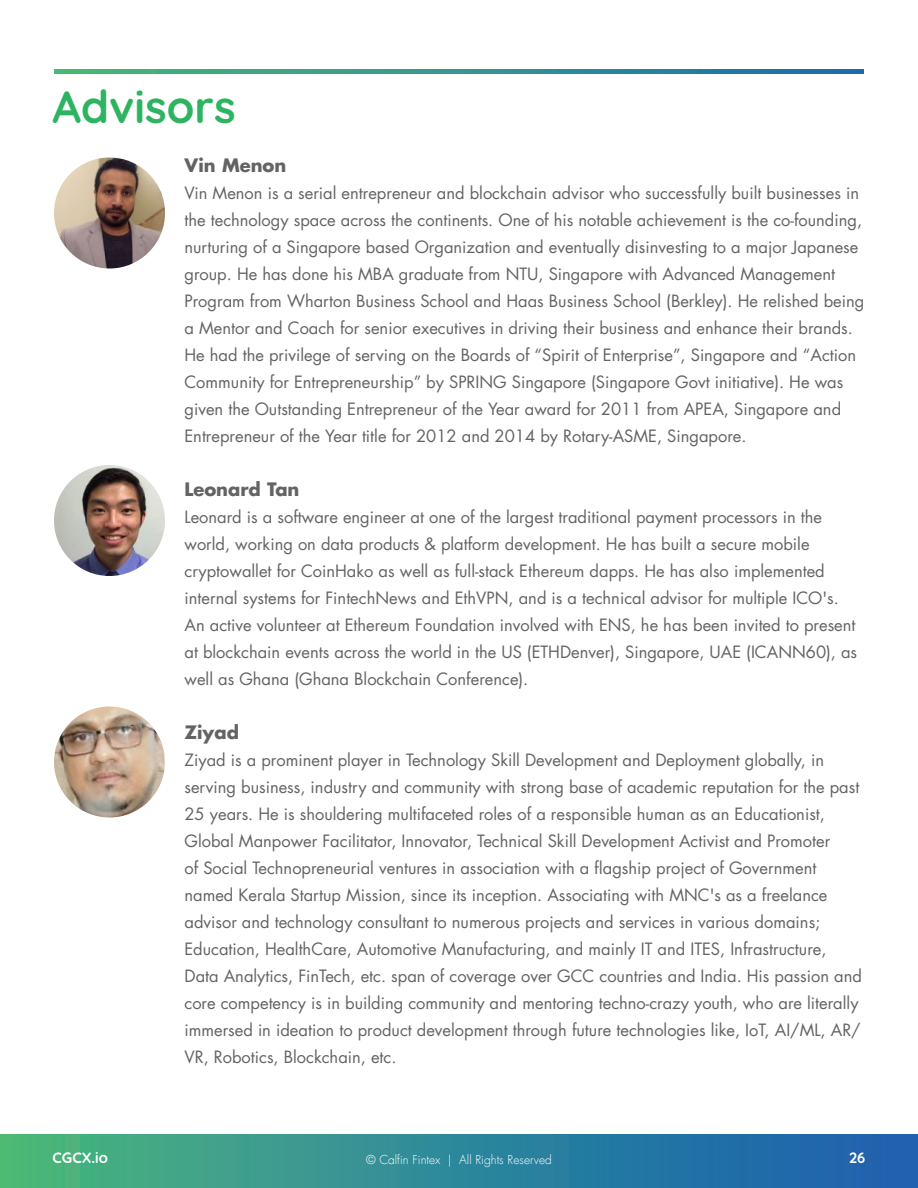
<style>
.page{position:relative;width:918px;height:1188px;background:#fff}
.page>*{position:absolute;margin:0;border:0;box-sizing:border-box;transform-origin:0 0}
.Section_Header{font:700 45px "Quicksand";color:#2eb460}
.t1{font:700 18px "Futura LT";color:#636364}
.t2{font:16.5px/27px "Futura LT";color:#636364}
.t3{font:700 15px "Quicksand";color:#fff}
.t4{font:300 12px "Futura LT";color:#fff}
</style>
<div class="page">
<svg style="left:54px;top:69px;width:810px;height:5px;background:#329391"></svg>
<div style="left:0;top:1134px;width:918px;height:54px;background:linear-gradient(to right,#4bb77c,#185cb3)"></div>
<img style="left:54px;top:158px;width:111px;height:110px;border-radius:56px">
<img style="left:54px;top:706px;width:111px;height:112px;border-radius:56px">
<img style="left:54px;top:465px;width:111px;height:111px;border-radius:56px">
<p class="Section_Header" style="left:52px;top:70px;width:185px">Advisors</p>
<p class="t1" style="left:184px;top:153px;width:103px">Vin Menon</p>
<p class="t2" style="left:184px;top:180px;width:681px">Vin Menon is a serial entrepreneur and blockchain advisor who successfully built businesses in the technology space across the continents. One of his notable achievement is the co-founding, nurturing of a Singapore based Organization and eventually disinvesting to a major Japanese group. He has done his MBA graduate from NTU, Singapore with Advanced Management Program from Wharton Business School and Haas Business School (Berkley). He relished being a Mentor and Coach for senior executives in driving their business and enhance their brands.<br>He had the privilege of serving on the Boards of “Spirit of Enterprise”, Singapore and “Action Community for Entrepreneurship” by SPRING Singapore (Singapore Govt initiative). He was given the Outstanding Entrepreneur of the Year award for 2011 from APEA, Singapore and Entrepreneur of the Year title for 2012 and 2014 by Rotary-ASME, Singapore.</p>
<p class="t1" style="left:184px;top:477px;width:117px">Leonard Tan</p>
<p class="t2" style="left:184px;top:504px;width:674px">Leonard is a software engineer at one of the largest traditional payment processors in the world, working on data products &amp; platform development. He has built a secure mobile cryptowallet for CoinHako as well as full-stack Ethereum dapps. He has also implemented internal systems for FintechNews and EthVPN, and is a technical advisor for multiple ICO's.<br>An active volunteer at Ethereum Foundation involved with ENS, he has been invited to present at blockchain events across the world in the US (ETHDenver), Singapore, UAE (ICANN60), as well as Ghana (Ghana Blockchain Conference).</p>
<p class="t1" style="left:184px;top:720px;width:56px">Ziyad</p>
<p class="t2" style="left:184px;top:747px;width:679px">Ziyad is a prominent player in Technology Skill Development and Deployment globally, in serving business, industry and community with strong base of academic reputation for the past 25 years. He is shouldering multifaceted roles of a responsible human as an Educationist, Global Manpower Facilitator, Innovator, Technical Skill Development Activist and Promoter<br>of Social Technopreneurial ventures in association with a flagship project of Government named Kerala Startup Mission, since its inception. Associating with MNC's as a freelance advisor and technology consultant to numerous projects and services in various domains; Education, HealthCare, Automotive Manufacturing, and mainly IT and ITES, Infrastructure, Data Analytics, FinTech, etc. span of coverage over GCC countries and India. His passion and core competency is in building community and mentoring techno-crazy youth, who are literally immersed in ideation to product development through future technologies like, IoT, AI/ML, AR/ VR, Robotics, Blockchain, etc.</p>
<p class="t3" style="left:52px;top:1146px;width:57px">CGCX.io</p>
<p class="t4" style="left:366px;top:1152px;width:187px">© Calfin Fintex | All Rights Reserved</p>
<p class="t3" style="left:849px;top:1146px;width:18px">26</p>
</div>
